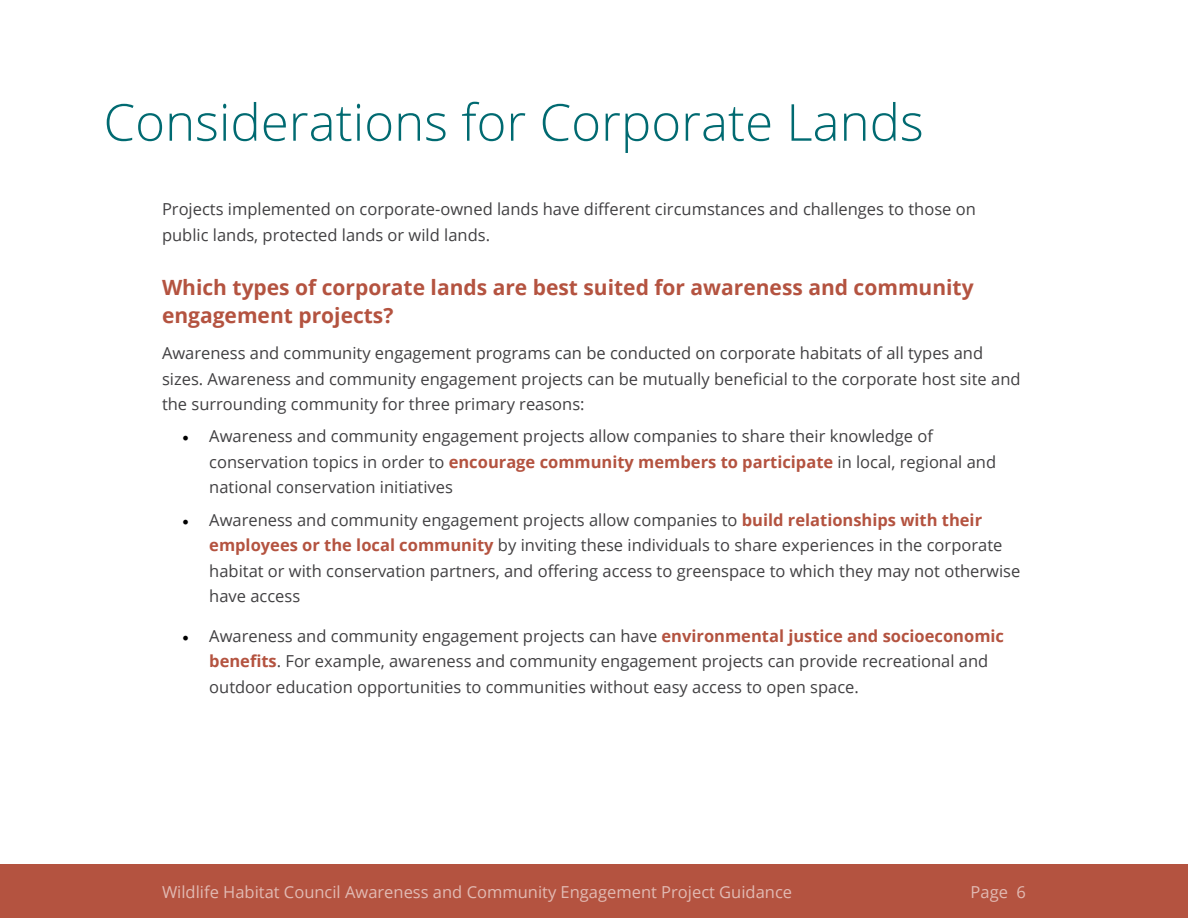
<style>
.page{position:relative;width:1188px;height:918px;background:#fff}
.page>*{position:absolute;margin:0;border:0;box-sizing:border-box;transform-origin:0 0}
.t1{font:300 51px "Open Sans";color:#006a71}
.t2{font:700 21px/28.5px "Open Sans";color:#b45340}
.t3{font:16.5px/25.5px "Open Sans";color:#414042}
.t4{font:16.5px "Open Sans";color:#e1bab3}
.s1{font-family:"Minion Pro";font-size:18px;color:#000}
.s2{font-weight:700;color:#b45340}
</style>
<div class="page">
<div style="left:0;top:864px;width:1188px;height:54px;background:#b45340"></div>
<h1 class="t1" style="left:104px;top:102px;width:822px">Considerations for Corporate Lands</h1>
<p class="t3" style="left:162px;top:196px;width:815px">Projects implemented on corporate-owned lands have different circumstances and challenges to those on public lands, protected lands or wild lands.</p>
<p class="t2" style="left:162px;top:275px;width:813px">Which types of corporate lands are best suited for awareness and community engagement projects?</p>
<p class="t3" style="left:162px;top:342px;width:860px">Awareness and community engagement programs can be conducted on corporate habitats of all types and sizes. Awareness and community engagement projects can be mutually beneficial to the corporate host site and the surrounding community for three primary reasons:</p>
<p class="t3" style="left:209px;top:425px;width:788px;text-indent:-27px"><span class="s1">•</span> Awareness and community engagement projects allow companies to share their knowledge of conservation topics in order to <span class="s2">encourage community members to participate</span> in local, regional and national conservation initiatives</p>
<p class="t3" style="left:209px;top:509px;width:813px;text-indent:-27px"><span class="s1">•</span> Awareness and community engagement projects allow companies to <span class="s2">build relationships with their employees or the local community</span> by inviting these individuals to share experiences in the corporate habitat or with conservation partners, and offering access to greenspace to which they may not otherwise have access</p>
<p class="t3" style="left:209px;top:625px;width:796px;text-indent:-27px"><span class="s1">•</span> Awareness and community engagement projects can have <span class="s2">environmental justice and socioeconomic benefits</span>. For example, awareness and community engagement projects can provide recreational and outdoor education opportunities to communities without easy access to open space.</p>
<p class="t4" style="left:162px;top:886px;width:632px">Wildlife Habitat Council Awareness and Community Engagement Project Guidance</p>
<p class="t4" style="left:971px;top:886px;width:57px">Page 6</p>
</div>
